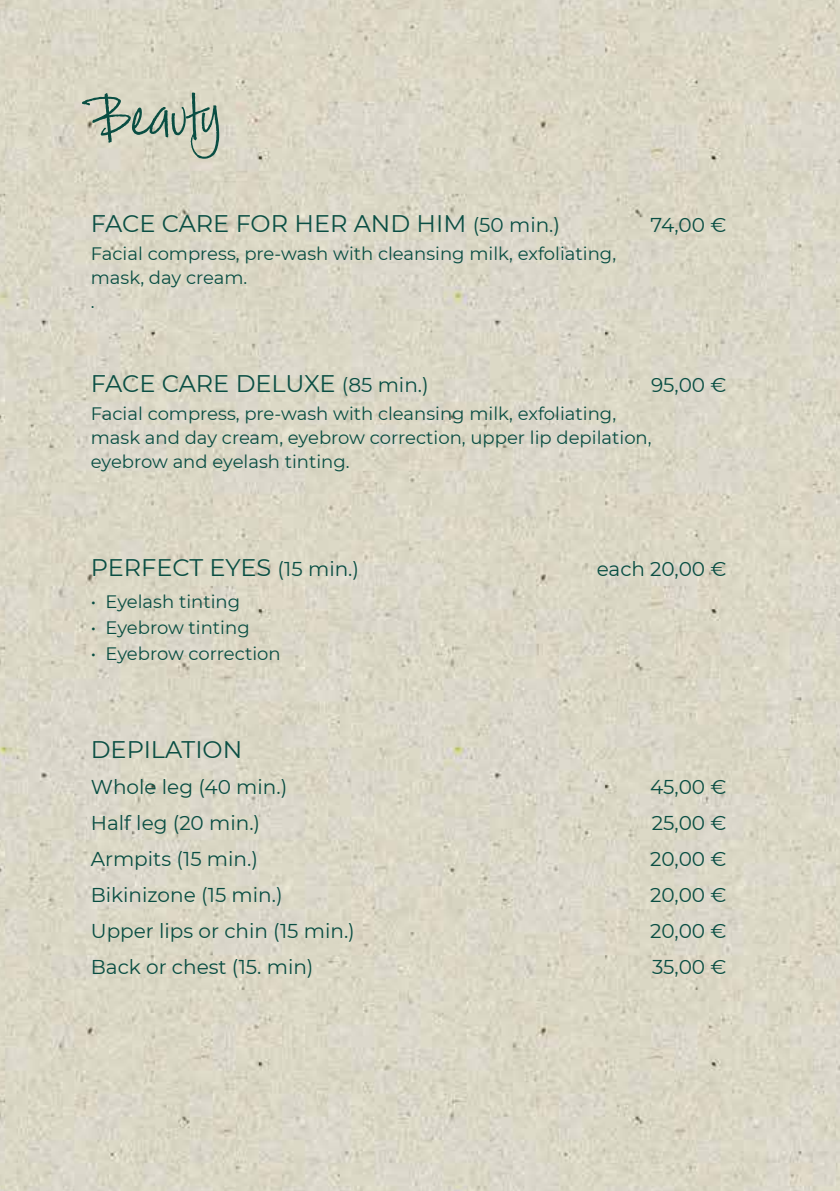
<style>
.page{position:relative;width:840px;height:1191px;background:#fff}
.page>*{position:absolute;margin:0;border:0;box-sizing:border-box;transform-origin:0 0}
.t1{font:60px "Jackie Sue BF";color:#094e43}
.t2{font:24px "Montserrat";color:#094e43}
.t3{font:20px "Montserrat";color:#094e43}
.t4{font:18px/24px "Montserrat";color:#094e43}
.s1{font-size:20px}
</style>
<div class="page">
<img style="left:0;top:0;width:839px;height:1191px">
<h1 class="t1" style="left:91px;top:81px;width:131px">Beauty</h1>
<h2 class="t2" style="left:91px;top:207px;width:470px">FACE CARE FOR HER AND HIM <span class="s1">(50 min.)</span></h2>
<p class="t3" style="left:650px;top:211px;width:77px">74,00 €</p>
<p class="t4" style="left:91px;top:241px;width:526px">Facial compress, pre-wash with cleansing milk, exfoliating, mask, day cream.<br>.</p>
<h2 class="t2" style="left:91px;top:367px;width:339px">FACE CARE DELUXE <span class="s1">(85 min.)</span></h2>
<p class="t3" style="left:650px;top:371px;width:77px">95,00 €</p>
<p class="t4" style="left:91px;top:401px;width:562px">Facial compress, pre-wash with cleansing milk, exfoliating, mask and day cream, eyebrow correction, upper lip depilation, eyebrow and eyelash tinting.</p>
<h2 class="t2" style="left:91px;top:551px;width:269px">PERFECT EYES <span class="s1">(15 min.)</span></h2>
<p class="t3" style="left:596px;top:555px;width:131px">each 20,00 €</p>
<p class="t4" style="left:91px;top:589px;width:151px">• Eyelash tinting</p>
<p class="t4" style="left:91px;top:615px;width:160px">• Eyebrow tinting</p>
<p class="t4" style="left:91px;top:640px;width:191px">• Eyebrow correction</p>
<h2 class="t2" style="left:91px;top:733px;width:153px">DEPILATION</h2>
<p class="t3" style="left:91px;top:773px;width:198px">Whole leg (40 min.)</p>
<p class="t3" style="left:649px;top:773px;width:78px">45,00 €</p>
<p class="t3" style="left:91px;top:809px;width:171px">Half leg (20 min.)</p>
<p class="t3" style="left:651px;top:809px;width:76px">25,00 €</p>
<p class="t3" style="left:91px;top:845px;width:169px">Armpits (15 min.)</p>
<p class="t3" style="left:650px;top:845px;width:78px">20,00 €</p>
<p class="t3" style="left:91px;top:881px;width:193px">Bikinizone (15 min.)</p>
<p class="t3" style="left:650px;top:881px;width:78px">20,00 €</p>
<p class="t3" style="left:91px;top:917px;width:265px">Upper lips or chin (15 min.)</p>
<p class="t3" style="left:650px;top:917px;width:78px">20,00 €</p>
<p class="t3" style="left:91px;top:953px;width:224px">Back or chest (15. min)</p>
<p class="t3" style="left:651px;top:953px;width:76px">35,00 €</p>
</div>
